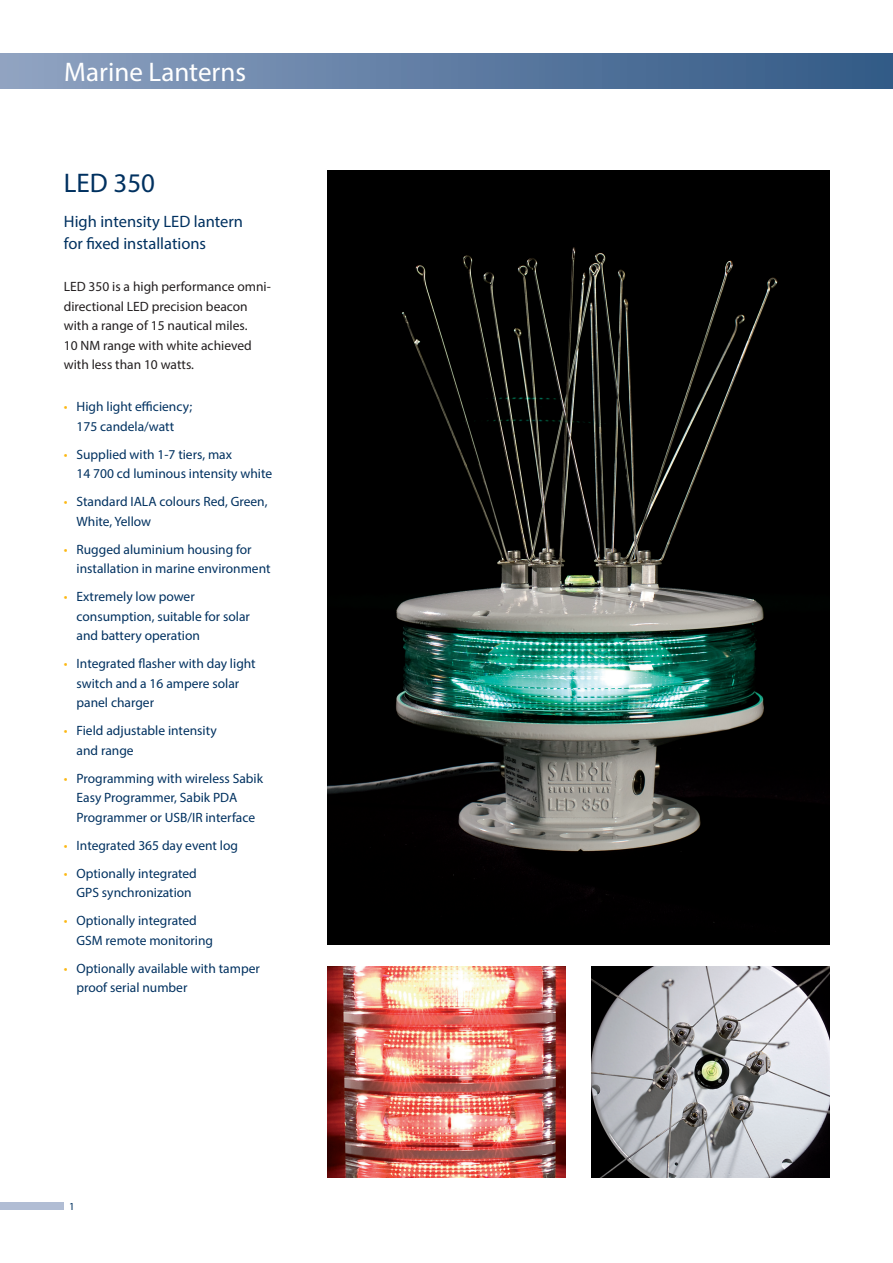
<style>
.page{position:relative;width:893px;height:1263px;background:#fff}
.page>*{position:absolute;margin:0;border:0;box-sizing:border-box;transform-origin:0 0}
.t1{font:27px "Myriad Pro";color:#fff}
.t2{font:27px "Myriad Pro";color:#003160}
.t3{font:16.5px/22.5px "Myriad Pro";color:#003160}
.t4{font:13.5px/19.5px "Myriad Pro";color:#003160}
.t5{font:13.5px/19.5px "Myriad Pro";color:#231f20}
.t6{font:10.8px "Myriad Pro";color:#003160}
.s1{color:#fcb814}
</style>
<div class="page">
<img style="left:591px;top:967px;width:238px;height:210px">
<img style="left:327px;top:967px;width:239px;height:210px">
<img style="left:327px;top:170px;width:502px;height:774px">
<div style="left:0;top:1202px;width:64px;height:8px;background:#b1bdd4"></div>
<div style="left:0;top:54px;width:893px;height:34px;background:linear-gradient(to right,#90a2c2,#315985)"></div>
<h1 class="t1" style="left:64px;top:55px;width:183px">Marine Lanterns</h1>
<h1 class="t2" style="left:64px;top:166px;width:93px">LED 350</h1>
<p class="t3" style="left:64px;top:210px;width:181px">High intensity LED lantern for fixed installations</p>
<p class="t5" style="left:64px;top:277px;width:209px">LED 350 is a high performance omni&shy;directional LED precision beacon with a range of 15 nautical miles.<br>10 NM range with white achieved with less than 10 watts.</p>
<p class="t4" style="left:64px;top:397px;width:130px;text-align:center"><span class="s1">•</span> High light efficiency;<br>175 candela/watt</p>
<p class="t4" style="left:77px;top:444px;width:197px;text-indent:-13px"><span class="s1">•</span> Supplied with 1-7 tiers, max<br>14 700 cd luminous intensity white</p>
<p class="t4" style="left:77px;top:492px;width:193px;text-indent:-13px"><span class="s1">•</span> Standard IALA colours Red, Green,<br>White, Yellow</p>
<p class="t4" style="left:77px;top:539px;width:196px;text-indent:-13px"><span class="s1">•</span> Rugged aluminium housing for installation in marine environment</p>
<p class="t4" style="left:77px;top:587px;width:175px;text-indent:-13px"><span class="s1">•</span> Extremely low power consumption, suitable for solar and battery operation</p>
<p class="t4" style="left:77px;top:654px;width:181px;text-indent:-13px"><span class="s1">•</span> Integrated flasher with day light switch and a 16 ampere solar panel charger</p>
<p class="t4" style="left:77px;top:721px;width:142px;text-indent:-13px"><span class="s1">•</span> Field adjustable intensity and range</p>
<p class="t4" style="left:77px;top:768px;width:188px;text-indent:-13px"><span class="s1">•</span> Programming with wireless Sabik<br>Easy Programmer, Sabik PDA<br>Programmer or USB/IR interface</p>
<p class="t4" style="left:64px;top:835px;width:176px"><span class="s1">•</span> Integrated 365 day event log</p>
<p class="t4" style="left:64px;top:863px;width:135px;text-align:center"><span class="s1">•</span> Optionally integrated<br>GPS synchronization</p>
<p class="t4" style="left:77px;top:911px;width:138px;text-indent:-13px"><span class="s1">•</span> Optionally integrated<br>GSM remote monitoring</p>
<p class="t4" style="left:77px;top:958px;width:185px;text-indent:-13px"><span class="s1">•</span> Optionally available with tamper proof serial number</p>
<p class="t6" style="left:69px;top:1199px;width:7px">1</p>
</div>
